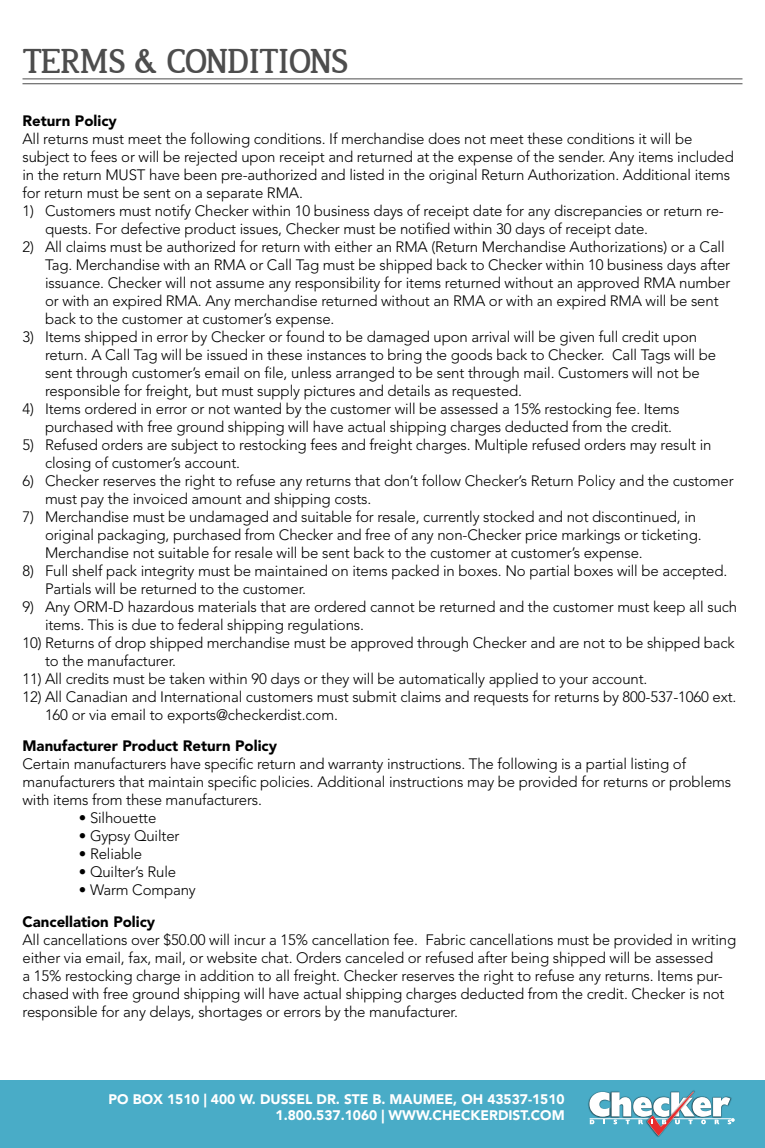
<style>
.page{position:relative;width:765px;height:1148px;background:#fff}
.page>*{position:absolute;margin:0;border:0;box-sizing:border-box;transform-origin:0 0}
.t1{font:700 35.88px "Jura";letter-spacing:-.025em;color:#4d4d4d}
.t2{font:300 15px/18px "Avenir LT Std";letter-spacing:-.01em;color:#000}
.t3{font:900 15px "Avenir LT Std";color:#000}
.t4{font:900 13.75px/16.2px "Avenir LT Std";color:#fff;text-align:right}
</style>
<div class="page">
<hr style="left:22px;top:79px;width:720px;height:1px;background:#4d4d4d">
<hr style="left:22px;top:84px;width:720px;height:1px;background:#4d4d4d">
<div style="left:0;top:1080px;width:765px;height:68px;background:#49acc7"></div>
<svg style="left:589px;top:1091px;width:145px;height:44px"></svg>
<h1 class="t1" style="left:24px;top:43px;width:327px">TERMS &amp; CONDITIONS</h1>
<p class="t3" style="left:22px;top:111px;width:96px">Return Policy</p>
<p class="t2" style="left:22px;top:130px;width:713px">All returns must meet the following conditions. If merchandise does not meet these conditions it will be subject to fees or will be rejected upon receipt and returned at the expense of the sender. Any items included in the return MUST have been pre-authorized and listed in the original Return Authorization. Additional items for return must be sent on a separate RMA.</p>
<p class="t2" style="left:45px;top:202px;width:680px;text-indent:-22px">1) Customers must notify Checker within 10 business days of receipt date for any discrepancies or return re&shy;quests. For defective product issues, Checker must be notified within 30 days of receipt date.</p>
<p class="t2" style="left:45px;top:238px;width:687px;text-indent:-22px">2) All claims must be authorized for return with either an RMA (Return Merchandise Authorizations) or a Call Tag. Merchandise with an RMA or Call Tag must be shipped back to Checker within 10 business days after issuance. Checker will not assume any responsibility for items returned without an approved RMA number or with an expired RMA. Any merchandise returned without an RMA or with an expired RMA will be sent back to the customer at customer’s expense.</p>
<p class="t2" style="left:45px;top:328px;width:673px;text-indent:-22px">3) Items shipped in error by Checker or found to be damaged upon arrival will be given full credit upon return. A Call Tag will be issued in these instances to bring the goods back to Checker. Call Tags will be sent through customer’s email on file, unless arranged to be sent through mail. Customers will not be responsible for freight, but must supply pictures and details as requested.</p>
<p class="t2" style="left:45px;top:400px;width:636px;text-indent:-22px">4) Items ordered in error or not wanted by the customer will be assessed a 15% restocking fee. Items purchased with free ground shipping will have actual shipping charges deducted from the credit.</p>
<p class="t2" style="left:45px;top:436px;width:668px;text-indent:-22px">5) Refused orders are subject to restocking fees and freight charges. Multiple refused orders may result in closing of customer’s account.</p>
<p class="t2" style="left:45px;top:472px;width:690px;text-indent:-22px">6) Checker reserves the right to refuse any returns that don’t follow Checker’s Return Policy and the customer must pay the invoiced amount and shipping costs.</p>
<p class="t2" style="left:45px;top:508px;width:658px;text-indent:-22px">7) Merchandise must be undamaged and suitable for resale, currently stocked and not discontinued, in original packaging, purchased from Checker and free of any non-Checker price markings or ticketing.<br>Merchandise not suitable for resale will be sent back to the customer at customer’s expense.</p>
<p class="t2" style="left:45px;top:562px;width:684px;text-indent:-22px">8) Full shelf pack integrity must be maintained on items packed in boxes. No partial boxes will be accepted.<br>Partials will be returned to the customer.</p>
<p class="t2" style="left:45px;top:598px;width:694px;text-indent:-22px">9) Any ORM-D hazardous materials that are ordered cannot be returned and the customer must keep all such items. This is due to federal shipping regulations.</p>
<p class="t2" style="left:45px;top:634px;width:691px;text-indent:-22px">10) Returns of drop shipped merchandise must be approved through Checker and are not to be shipped back to the manufacturer.</p>
<p class="t2" style="left:22px;top:670px;width:627px">11) All credits must be taken within 90 days or they will be automatically applied to your account.</p>
<p class="t2" style="left:45px;top:688px;width:693px;text-indent:-22px">12) All Canadian and International customers must submit claims and requests for returns by 800-537-1060 ext.<br>160 or via email to exports@checkerdist.com.</p>
<p class="t3" style="left:22px;top:737px;width:256px">Manufacturer Product Return Policy</p>
<p class="t2" style="left:22px;top:755px;width:710px">Certain manufacturers have specific return and warranty instructions. The following is a partial listing of manufacturers that maintain specific policies. Additional instructions may be provided for returns or problems with items from these manufacturers.</p>
<p class="t2" style="left:79px;top:809px;width:79px">• Silhouette</p>
<p class="t2" style="left:79px;top:827px;width:102px">• Gypsy Quilter</p>
<p class="t2" style="left:79px;top:845px;width:65px">• Reliable</p>
<p class="t2" style="left:79px;top:863px;width:99px">• Quilter’s Rule</p>
<p class="t2" style="left:79px;top:881px;width:119px">• Warm Company</p>
<p class="t3" style="left:22px;top:912px;width:134px">Cancellation Policy</p>
<p class="t2" style="left:22px;top:930px;width:715px">All cancellations over $50.00 will incur a 15% cancellation fee. Fabric cancellations must be provided in writing either via email, fax, mail, or website chat. Orders canceled or refused after being shipped will be assessed<br>a 15% restocking charge in addition to all freight. Checker reserves the right to refuse any returns. Items pur&shy;chased with free ground shipping will have actual shipping charges deducted from the credit. Checker is not responsible for any delays, shortages or errors by the manufacturer.</p>
<p class="t4" style="left:109px;top:1091px;width:458px">PO BOX 1510 | 400 W. DUSSEL DR. STE B. MAUMEE, OH 43537-1510<br>1.800.537.1060 | WWW.CHECKERDIST.COM</p>
</div>
